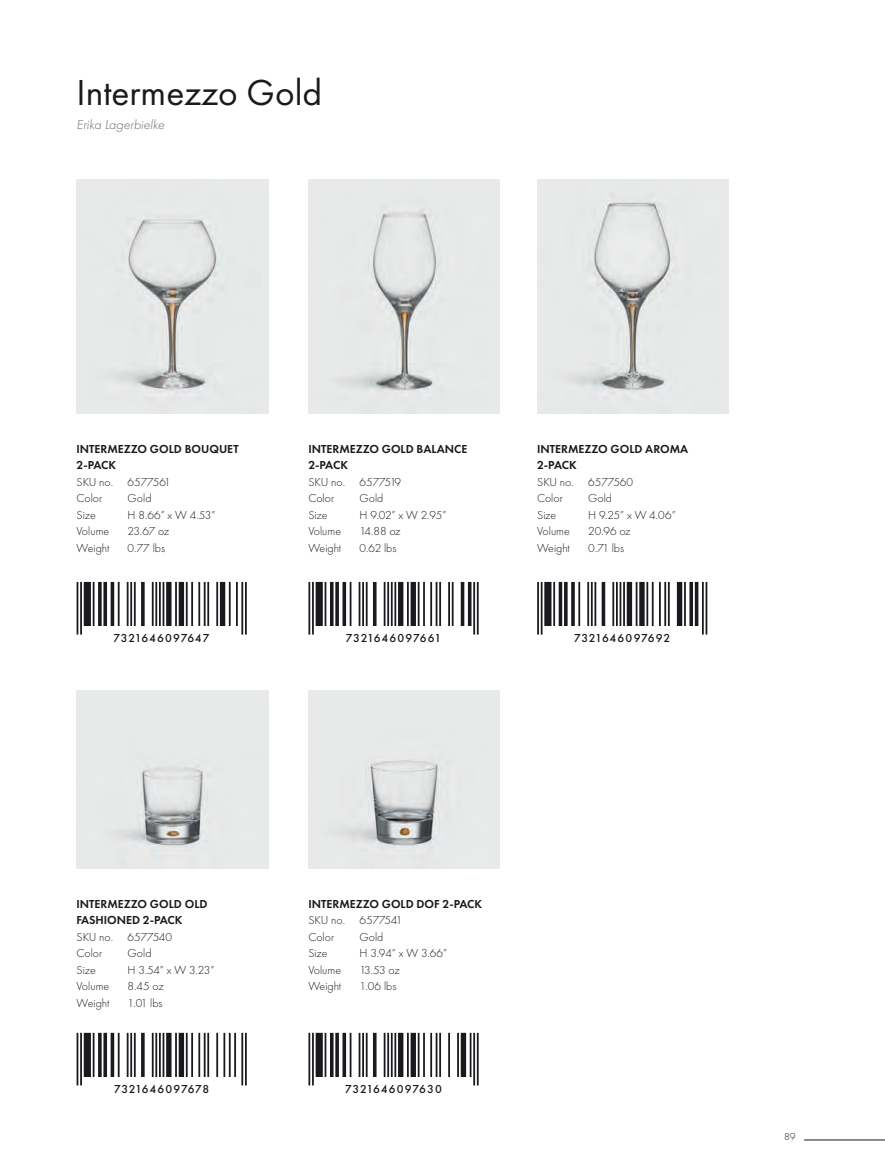
<style>
.page{position:relative;width:885px;height:1174px;background:#fff}
.page>*{position:absolute;margin:0;border:0;box-sizing:border-box;transform-origin:0 0}
.t1{font:37.5px "Futura PT";color:#1a191e}
.t2{font:italic 300 13.5px "Futura PT";color:#686b6f}
.t3{font:300 12px/16.5px "Futura PT";color:#1a191e}
.t4{font:600 12px/16.5px "Futura PT";color:#1a191e}
.t5{font:500 12px "Futura PT";letter-spacing:.065em;color:#1a191e}
.t6{font:300 10.5px "Futura PT";color:#1a191e}
</style>
<div class="page">
<img style="left:537px;top:180px;width:191px;height:234px">
<svg style="left:537px;top:582px;width:170px;height:52px"></svg>
<div style="left:543px;top:627px;width:158px;height:21px;background:#fff"></div>
<img style="left:77px;top:180px;width:191px;height:234px">
<svg style="left:77px;top:582px;width:170px;height:52px"></svg>
<div style="left:83px;top:627px;width:157px;height:21px;background:#fff"></div>
<img style="left:308px;top:690px;width:192px;height:178px">
<svg style="left:308px;top:1032px;width:170px;height:53px"></svg>
<div style="left:315px;top:1077px;width:157px;height:22px;background:#fff"></div>
<img style="left:77px;top:690px;width:191px;height:178px">
<svg style="left:77px;top:1032px;width:170px;height:53px"></svg>
<div style="left:83px;top:1077px;width:157px;height:22px;background:#fff"></div>
<img style="left:308px;top:180px;width:192px;height:234px">
<svg style="left:308px;top:582px;width:170px;height:52px"></svg>
<div style="left:315px;top:627px;width:157px;height:21px;background:#fff"></div>
<hr style="left:804px;top:1139px;width:80px;height:1px;background:#1a191e">
<h1 class="t1" style="left:77px;top:70px;width:247px">Intermezzo Gold</h1>
<p class="t2" style="left:77px;top:117px;width:90px">Erika Lagerbielke</p>
<p class="t4" style="left:77px;top:440px;width:164px">INTERMEZZO GOLD BOUQUET<br>2-PACK</p>
<p class="t3" style="left:77px;top:473px;width:96px">SKU no. 6577561<br>Color</p>
<p class="t3" style="left:128px;top:490px;width:25px">Gold</p>
<p class="t4" style="left:308px;top:440px;width:160px">INTERMEZZO GOLD BALANCE<br>2-PACK</p>
<p class="t3" style="left:308px;top:473px;width:94px">SKU no. 6577519<br>Color</p>
<p class="t3" style="left:359px;top:490px;width:25px">Gold</p>
<p class="t4" style="left:537px;top:440px;width:153px">INTERMEZZO GOLD AROMA<br>2-PACK</p>
<p class="t3" style="left:537px;top:473px;width:97px">SKU no. 6577560<br>Color</p>
<p class="t3" style="left:588px;top:490px;width:25px">Gold</p>
<p class="t3" style="left:77px;top:506px;width:21px">Size</p>
<p class="t3" style="left:128px;top:506px;width:89px">H 8.66” x W 4.53”</p>
<p class="t3" style="left:77px;top:523px;width:34px">Volume</p>
<p class="t3" style="left:128px;top:523px;width:43px">23.67 oz</p>
<p class="t3" style="left:77px;top:539px;width:34px">Weight</p>
<p class="t3" style="left:128px;top:539px;width:39px">0.77 lbs</p>
<p class="t3" style="left:308px;top:506px;width:21px">Size</p>
<p class="t3" style="left:359px;top:506px;width:89px">H 9.02” x W 2.95”</p>
<p class="t3" style="left:308px;top:523px;width:34px">Volume</p>
<p class="t3" style="left:359px;top:523px;width:43px">14.88 oz</p>
<p class="t3" style="left:308px;top:539px;width:34px">Weight</p>
<p class="t3" style="left:359px;top:539px;width:38px">0.62 lbs</p>
<p class="t3" style="left:537px;top:506px;width:21px">Size</p>
<p class="t3" style="left:588px;top:506px;width:89px">H 9.25” x W 4.06”</p>
<p class="t3" style="left:537px;top:523px;width:34px">Volume</p>
<p class="t3" style="left:588px;top:523px;width:44px">20.96 oz</p>
<p class="t3" style="left:537px;top:539px;width:34px">Weight</p>
<p class="t3" style="left:588px;top:539px;width:37px">0.71 lbs</p>
<p class="t5" style="left:113px;top:631px;width:98px">7321646097647</p>
<p class="t5" style="left:346px;top:631px;width:97px">7321646097661</p>
<p class="t5" style="left:574px;top:631px;width:98px">7321646097692</p>
<p class="t4" style="left:77px;top:895px;width:132px">INTERMEZZO GOLD OLD<br>FASHIONED 2-PACK</p>
<p class="t3" style="left:77px;top:928px;width:97px">SKU no. 6577540<br>Color</p>
<p class="t3" style="left:128px;top:945px;width:25px">Gold</p>
<p class="t3" style="left:77px;top:961px;width:21px">Size</p>
<p class="t3" style="left:128px;top:961px;width:88px">H 3.54” x W 3.23”</p>
<p class="t3" style="left:77px;top:978px;width:34px">Volume</p>
<p class="t3" style="left:128px;top:978px;width:38px">8.45 oz</p>
<p class="t3" style="left:77px;top:994px;width:34px">Weight</p>
<p class="t3" style="left:128px;top:994px;width:36px">1.01 lbs</p>
<p class="t4" style="left:308px;top:895px;width:175px">INTERMEZZO GOLD DOF 2-PACK</p>
<p class="t3" style="left:308px;top:912px;width:95px">SKU no. 6577541<br>Color</p>
<p class="t3" style="left:359px;top:928px;width:25px">Gold</p>
<p class="t3" style="left:308px;top:945px;width:21px">Size</p>
<p class="t3" style="left:359px;top:945px;width:89px">H 3.94” x W 3.66”</p>
<p class="t3" style="left:308px;top:961px;width:34px">Volume</p>
<p class="t3" style="left:359px;top:961px;width:42px">13.53 oz</p>
<p class="t3" style="left:308px;top:978px;width:34px">Weight</p>
<p class="t3" style="left:359px;top:978px;width:38px">1.06 lbs</p>
<p class="t5" style="left:114px;top:1081px;width:97px">7321646097678</p>
<p class="t5" style="left:345px;top:1081px;width:98px">7321646097630</p>
<p class="t6" style="left:784px;top:1130px;width:13px">89</p>
</div>
